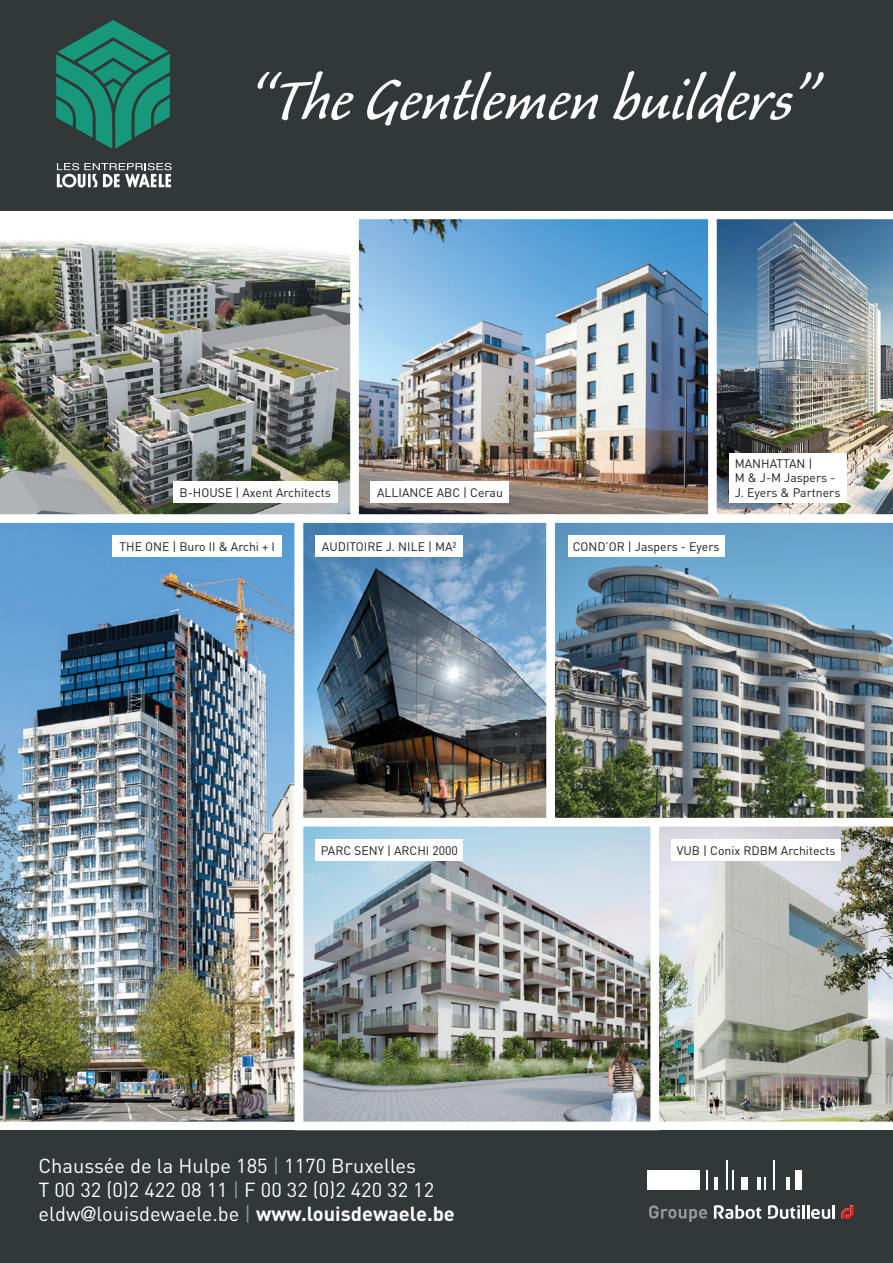
<style>
.page{position:relative;width:893px;height:1263px;background:#fff}
.page>*{position:absolute;margin:0;border:0;box-sizing:border-box;transform-origin:0 0}
.t1{font:76.5px "Caliban Std";color:#fff}
.t2{font:20.1px/24.2px "DIN";color:#fff}
.t3{font:12.3px/14.7px "DIN";color:#1d1d1b}
.s1{color:#979798}
.s2{font-family:"Helvetica Neue"}
.s3{font-weight:700}
</style>
<div class="page">
<img style="left:0;top:241px;width:346px;height:273px">
<img style="left:721px;top:219px;width:172px;height:291px">
<img style="left:346px;top:219px;width:375px;height:291px">
<img style="left:559px;top:510px;width:334px;height:303px">
<img style="left:663px;top:813px;width:230px;height:309px">
<img style="left:0;top:514px;width:290px;height:608px">
<div style="left:371px;top:481px;width:138px;height:22px;background:#fff"></div>
<div style="left:173px;top:481px;width:165px;height:22px;background:#fff"></div>
<div style="left:672px;top:839px;width:169px;height:22px;background:#fff"></div>
<div style="left:0;top:0;width:893px;height:211px;background:#323738"></div>
<svg style="left:56px;top:20px;width:114px;height:129px"></svg>
<svg style="left:57px;top:163px;width:115px;height:25px"></svg>
<div style="left:0;top:1130px;width:893px;height:133px;background:#323738"></div>
<svg style="left:714px;top:1205px;width:47px;height:14px"></svg>
<svg style="left:768px;top:1205px;width:67px;height:14px"></svg>
<svg style="left:841px;top:1205px;width:13px;height:13px"></svg>
<svg style="left:649px;top:1205px;width:58px;height:17px"></svg>
<svg style="left:714px;top:1177px;width:3px;height:13px"></svg>
<hr style="left:786px;top:1177px;width:4px;height:13px;background:#fff">
<svg style="left:732px;top:1170px;width:1px;height:20px"></svg>
<hr style="left:726px;top:1160px;width:2px;height:30px;background:#fff">
<svg style="left:758px;top:1177px;width:8px;height:13px"></svg>
<div style="left:795px;top:1170px;width:7px;height:20px;background:#fff"></div>
<hr style="left:773px;top:1160px;width:2px;height:30px;background:#fff">
<hr style="left:706px;top:1170px;width:2px;height:20px;background:#fff">
<div style="left:741px;top:1177px;width:7px;height:13px;background:#fff"></div>
<div style="left:648px;top:1170px;width:52px;height:20px;background:#fff"></div>
<img style="left:290px;top:510px;width:269px;height:303px">
<div style="left:568px;top:536px;width:156px;height:21px;background:#fff"></div>
<div style="left:113px;top:536px;width:169px;height:21px;background:#fff"></div>
<div style="left:316px;top:536px;width:147px;height:21px;background:#fff"></div>
<img style="left:290px;top:813px;width:373px;height:318px">
<div style="left:316px;top:839px;width:147px;height:22px;background:#fff"></div>
<div style="left:729px;top:453px;width:117px;height:50px;background:#fff"></div>
<p class="t1" style="left:247px;top:62px;width:570px">‘‘The Gentlemen builders’’</p>
<p class="t3" style="left:180px;top:484px;width:153px">B-HOUSE | Axent Architects</p>
<p class="t3" style="left:377px;top:484px;width:127px">ALLIANCE ABC | Cerau</p>
<p class="t3" style="left:735px;top:456px;width:107px">MANHATTAN |<br>M &amp; J-M Jaspers -<br>J. Eyers &amp; Partners</p>
<p class="t3" style="left:119px;top:539px;width:157px">THE ONE | Buro II &amp; Archi + I</p>
<p class="t3" style="left:322px;top:539px;width:136px">AUDITOIRE J. NILE | MA²</p>
<p class="t3" style="left:573px;top:539px;width:148px">COND’OR | Jaspers - Eyers</p>
<p class="t3" style="left:321px;top:843px;width:139px">PARC SENY | ARCHI 2000</p>
<p class="t2" style="left:38px;top:1153px;width:418px">Chaussée de la Hulpe 185 <span class="s1">|</span> 1170 Bruxelles<br>T 00 32 (0)2 422 08 11 <span class="s1">|</span> F 00 32 (0)2 420 32 12 eldw<span class="s2">@</span>louisdewaele.be <span class="s1">|</span> <span class="s3">www.louisdewaele.be</span></p>
<p class="t3" style="left:677px;top:843px;width:160px">VUB | Conix RDBM Architects</p>
</div>
